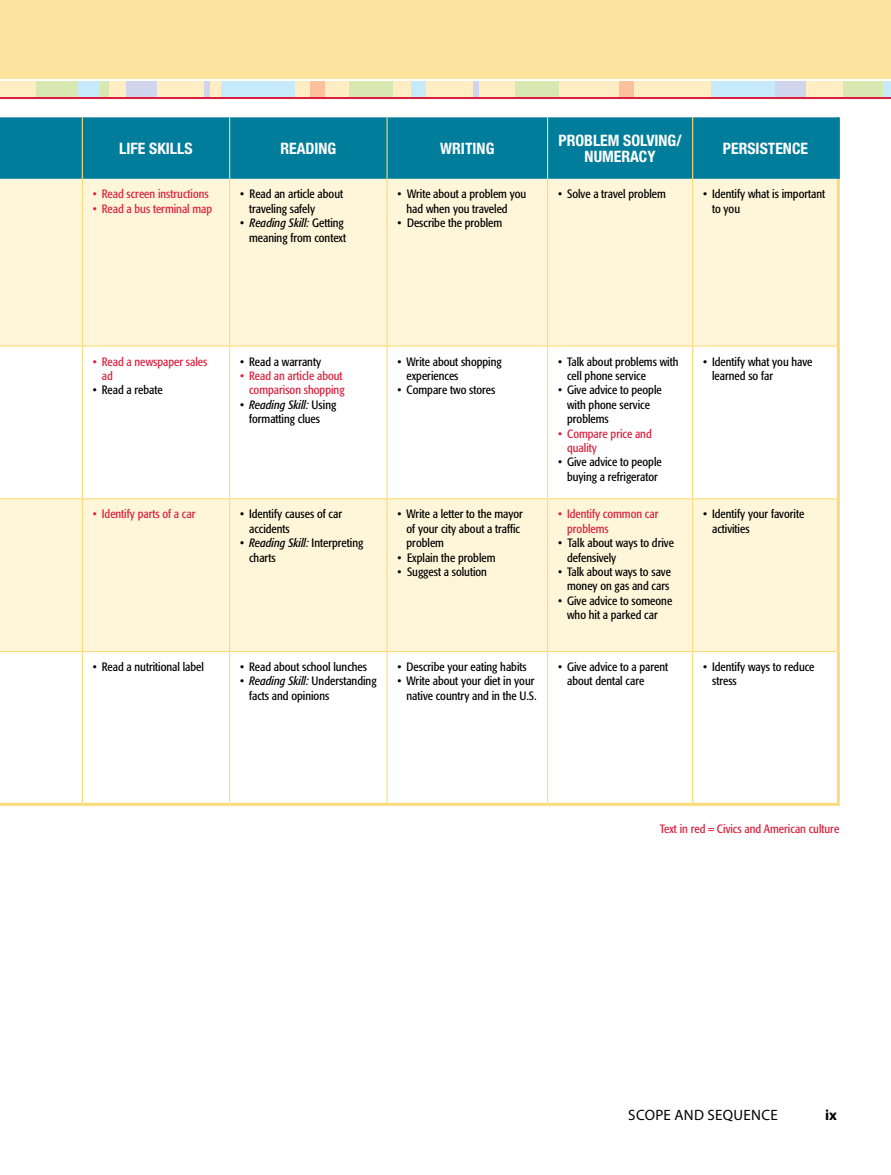
<style>
.page{position:relative;width:891px;height:1175px;background:#fff}
.page>*{position:absolute;margin:0;border:0;box-sizing:border-box;transform-origin:0 0}
.t1{font:700 condensed 15.75px/16.5px "Helvetica Neue";color:#fff;text-align:center}
.t2{font:15px "Myriad Pro";letter-spacing:.02em;color:#000}
.t3{font:700 15px "Myriad Pro";color:#000}
.t4{font:condensed 12px/14.4px "Formata";color:#000}
.t5{font:condensed 12px/14.4px "Formata";color:#da203d}
.s1{font-style:italic}
</style>
<div class="page">
<div style="left:56px;top:67px;width:835px;height:25px;background:linear-gradient(to right,#fff,#fff)"></div>
<div style="left:0;top:0;width:891px;height:78px;background:#fce39e"></div>
<hr style="left:0;top:96px;width:891px;height:3px;background:#da203d">
<div style="left:0;top:81px;width:891px;height:15px;background:#ffeec4"></div>
<div style="left:36px;top:81px;width:72px;height:15px;background:#d7e8b1"></div>
<div style="left:221px;top:81px;width:73px;height:15px;background:#c7eafb"></div>
<div style="left:79px;top:81px;width:21px;height:15px;background:#c7eafb"></div>
<div style="left:310px;top:81px;width:14px;height:15px;background:#fcc19b"></div>
<div style="left:349px;top:81px;width:44px;height:15px;background:#d7e8b1"></div>
<div style="left:412px;top:81px;width:14px;height:15px;background:#c7eafb"></div>
<div style="left:473px;top:81px;width:5px;height:15px;background:#cfd5ec"></div>
<div style="left:205px;top:81px;width:5px;height:15px;background:#cfd5ec"></div>
<div style="left:515px;top:81px;width:44px;height:15px;background:#d7e8b1"></div>
<div style="left:711px;top:81px;width:74px;height:15px;background:#c7eafb"></div>
<div style="left:775px;top:81px;width:31px;height:15px;background:#cfd5ec"></div>
<div style="left:620px;top:81px;width:14px;height:15px;background:#fcc19b"></div>
<div style="left:843px;top:81px;width:48px;height:15px;background:#d7e8b1"></div>
<div style="left:883px;top:81px;width:8px;height:15px;background:#c7eafb"></div>
<div style="left:127px;top:81px;width:30px;height:15px;background:#cfd5ec"></div>
<div style="left:0;top:117px;width:837px;height:62px;background:#007d9b"></div>
<svg style="left:0;top:179px;width:837px;height:472px;fill:#fff6da"></svg>
<hr style="left:837px;top:117px;width:3px;height:62px;background:#007d9b">
<hr style="left:82px;top:117px;width:1px;height:62px;background:#fbdb79">
<hr style="left:229px;top:117px;width:1px;height:62px;background:#fbdb79">
<hr style="left:387px;top:117px;width:1px;height:62px;background:#fbdb79">
<hr style="left:547px;top:117px;width:1px;height:62px;background:#fbdb79">
<hr style="left:692px;top:117px;width:1px;height:62px;background:#fbdb79">
<hr style="left:837px;top:179px;width:3px;height:167px;background:#fbdb79">
<hr style="left:837px;top:346px;width:3px;height:153px;background:#fbdb79">
<hr style="left:837px;top:499px;width:3px;height:152px;background:#fbdb79">
<hr style="left:82px;top:179px;width:1px;height:166px;background:#fbdb79">
<hr style="left:229px;top:179px;width:1px;height:166px;background:#fbdb79">
<hr style="left:387px;top:179px;width:1px;height:166px;background:#fbdb79">
<hr style="left:547px;top:179px;width:1px;height:166px;background:#fbdb79">
<hr style="left:692px;top:179px;width:1px;height:166px;background:#fbdb79">
<hr style="left:82px;top:346px;width:1px;height:152px;background:#fbdb79">
<hr style="left:229px;top:346px;width:1px;height:152px;background:#fbdb79">
<hr style="left:387px;top:346px;width:1px;height:152px;background:#fbdb79">
<hr style="left:547px;top:346px;width:1px;height:152px;background:#fbdb79">
<hr style="left:692px;top:346px;width:1px;height:152px;background:#fbdb79">
<hr style="left:82px;top:499px;width:1px;height:152px;background:#fbdb79">
<hr style="left:229px;top:499px;width:1px;height:152px;background:#fbdb79">
<hr style="left:387px;top:499px;width:1px;height:152px;background:#fbdb79">
<hr style="left:547px;top:499px;width:1px;height:152px;background:#fbdb79">
<hr style="left:692px;top:499px;width:1px;height:152px;background:#fbdb79">
<hr style="left:0;top:345px;width:82px;height:1px;background:#fbdb79">
<hr style="left:82px;top:345px;width:148px;height:1px;background:#fbdb79">
<hr style="left:230px;top:345px;width:157px;height:1px;background:#fbdb79">
<hr style="left:387px;top:345px;width:161px;height:1px;background:#fbdb79">
<hr style="left:548px;top:345px;width:145px;height:1px;background:#fbdb79">
<hr style="left:693px;top:345px;width:144px;height:1px;background:#fbdb79">
<hr style="left:0;top:498px;width:82px;height:1px;background:#fbdb79">
<hr style="left:82px;top:498px;width:148px;height:1px;background:#fbdb79">
<hr style="left:230px;top:498px;width:157px;height:1px;background:#fbdb79">
<hr style="left:387px;top:498px;width:161px;height:1px;background:#fbdb79">
<hr style="left:548px;top:498px;width:145px;height:1px;background:#fbdb79">
<hr style="left:693px;top:498px;width:144px;height:1px;background:#fbdb79">
<hr style="left:0;top:651px;width:82px;height:1px;background:#fbdb79">
<hr style="left:82px;top:651px;width:148px;height:1px;background:#fbdb79">
<hr style="left:230px;top:651px;width:157px;height:1px;background:#fbdb79">
<hr style="left:387px;top:651px;width:161px;height:1px;background:#fbdb79">
<hr style="left:548px;top:651px;width:145px;height:1px;background:#fbdb79">
<hr style="left:693px;top:651px;width:144px;height:1px;background:#fbdb79">
<hr style="left:837px;top:651px;width:3px;height:152px;background:#fbdb79">
<hr style="left:82px;top:652px;width:1px;height:151px;background:#fbdb79">
<hr style="left:229px;top:652px;width:1px;height:151px;background:#fbdb79">
<hr style="left:387px;top:652px;width:1px;height:151px;background:#fbdb79">
<hr style="left:547px;top:652px;width:1px;height:151px;background:#fbdb79">
<hr style="left:692px;top:652px;width:1px;height:151px;background:#fbdb79">
<hr style="left:0;top:803px;width:82px;height:3px;background:#fbdb79">
<hr style="left:82px;top:803px;width:148px;height:3px;background:#fbdb79">
<hr style="left:230px;top:803px;width:157px;height:3px;background:#fbdb79">
<hr style="left:387px;top:803px;width:161px;height:3px;background:#fbdb79">
<hr style="left:548px;top:803px;width:145px;height:3px;background:#fbdb79">
<hr style="left:693px;top:803px;width:147px;height:3px;background:#fbdb79">
<h1 class="t1" style="left:119px;top:140px;width:75px">LIFE SKILLS</h1>
<h1 class="t1" style="left:280px;top:140px;width:57px">READING</h1>
<h1 class="t1" style="left:440px;top:140px;width:56px">WRITING</h1>
<h1 class="t1" style="left:559px;top:132px;width:125px">PROBLEM SOLVING/<br>NUMERACY</h1>
<h1 class="t1" style="left:723px;top:140px;width:85px">PERSISTENCE</h1>
<p class="t5" style="left:93px;top:187px;width:117px">• Read screen instructions</p>
<p class="t5" style="left:93px;top:201px;width:121px">• Read a bus terminal map</p>
<p class="t4" style="left:249px;top:187px;width:95px;text-indent:-9px">• Read an article about traveling safely</p>
<p class="t4" style="left:240px;top:216px;width:107px;text-align:right">• <span class="s1">Reading Skill:</span> Getting meaning from context</p>
<p class="t4" style="left:407px;top:187px;width:121px;text-indent:-9px">• Write about a problem you had when you traveled</p>
<p class="t4" style="left:398px;top:216px;width:106px">• Describe the problem</p>
<p class="t4" style="left:558px;top:187px;width:109px">• Solve a travel problem</p>
<p class="t4" style="left:712px;top:187px;width:115px;text-indent:-9px">• Identify what is important to you</p>
<p class="t5" style="left:102px;top:354px;width:107px;text-indent:-9px">• Read a newspaper sales ad</p>
<p class="t4" style="left:93px;top:383px;width:71px">• Read a rebate</p>
<p class="t4" style="left:240px;top:354px;width:82px">• Read a warranty</p>
<p class="t5" style="left:240px;top:368px;width:106px;text-align:right">• Read an article about comparison shopping</p>
<p class="t4" style="left:249px;top:397px;width:89px;text-indent:-9px">• <span class="s1">Reading Skill:</span> Using formatting clues</p>
<p class="t4" style="left:407px;top:354px;width:97px;text-indent:-9px">• Write about shopping experiences</p>
<p class="t4" style="left:398px;top:383px;width:99px">• Compare two stores</p>
<p class="t5" style="left:93px;top:507px;width:104px">• Identify parts of a car</p>
<p class="t4" style="left:249px;top:507px;width:95px;text-indent:-9px">• Identify causes of car accidents</p>
<p class="t4" style="left:249px;top:536px;width:116px;text-indent:-9px">• <span class="s1">Reading Skill:</span> Interpreting charts</p>
<p class="t4" style="left:407px;top:507px;width:118px;text-indent:-9px">• Write a letter to the mayor of your city about a traffic problem</p>
<p class="t4" style="left:398px;top:550px;width:99px">• Explain the problem</p>
<p class="t4" style="left:398px;top:564px;width:91px">• Suggest a solution</p>
<p class="t4" style="left:93px;top:659px;width:113px">• Read a nutritional label</p>
<p class="t4" style="left:240px;top:659px;width:128px">• Read about school lunches</p>
<p class="t4" style="left:249px;top:674px;width:129px;text-indent:-9px">• <span class="s1">Reading Skill:</span> Understanding facts and opinions</p>
<p class="t4" style="left:398px;top:659px;width:131px">• Describe your eating habits</p>
<p class="t4" style="left:398px;top:674px;width:141px;text-align:right">• Write about your diet in your native country and in the U.S.</p>
<p class="t4" style="left:567px;top:354px;width:113px;text-indent:-9px">• Talk about problems with cell phone service</p>
<p class="t4" style="left:567px;top:383px;width:96px;text-indent:-9px">• Give advice to people with phone service problems</p>
<p class="t5" style="left:567px;top:426px;width:86px;text-indent:-9px">• Compare price and quality</p>
<p class="t4" style="left:558px;top:455px;width:105px;text-align:center">• Give advice to people buying a refrigerator</p>
<p class="t5" style="left:567px;top:507px;width:93px;text-indent:-9px">• Identify common car problems</p>
<p class="t4" style="left:567px;top:536px;width:108px;text-indent:-9px">• Talk about ways to drive defensively</p>
<p class="t4" style="left:558px;top:564px;width:114px;text-align:right">• Talk about ways to save money on gas and cars</p>
<p class="t4" style="left:558px;top:593px;width:116px;text-align:center">• Give advice to someone who hit a parked car</p>
<p class="t4" style="left:712px;top:354px;width:102px;text-indent:-9px">• Identify what you have learned so far</p>
<p class="t4" style="left:712px;top:507px;width:94px;text-indent:-9px">• Identify your favorite activities</p>
<p class="t4" style="left:567px;top:659px;width:103px;text-indent:-9px">• Give advice to a parent about dental care</p>
<p class="t4" style="left:712px;top:659px;width:104px;text-indent:-9px">• Identify ways to reduce stress</p>
<p class="t5" style="left:660px;top:821px;width:181px">Text in red = Civics and American culture</p>
<p class="t2" style="left:628px;top:1105px;width:57px">SCOPE AND</p>
<p class="t2" style="left:708px;top:1105px;width:36px">SEQUENCE</p>
<p class="t3" style="left:825px;top:1105px;width:13px">ix</p>
</div>
